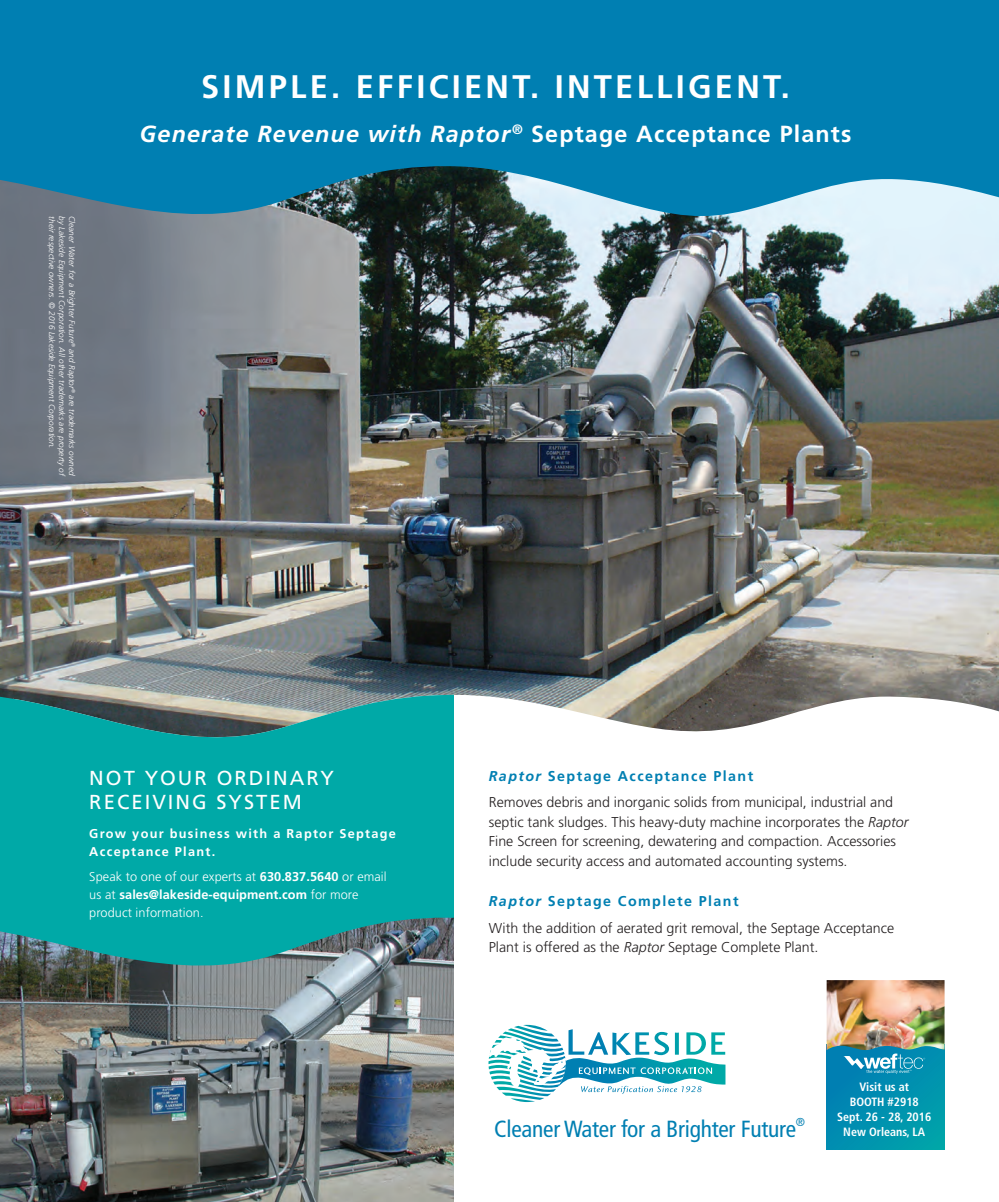
<style>
.page{position:relative;width:999px;height:1202px;background:#fff}
.page>*{position:absolute;margin:0;border:0;box-sizing:border-box;transform-origin:0 0}
.t1{font:700 32.55px "Frutiger LT Std";letter-spacing:.1em;color:#fff}
.t2{font:condensed 23.4px "Frutiger LT Std";letter-spacing:-.01em;color:#007fb2}
.t3{font:italic 700 23.25px "Frutiger LT Std";letter-spacing:.05em;color:#fff}
.t4{font:20.25px/23.2px "Frutiger LT Std";letter-spacing:.1em;color:#fff}
.t5{font:300 14.25px/26.5px "Frutiger LT Std";color:#231f20}
.t6{font:300 12.75px/18px "Frutiger LT Std";letter-spacing:.005em;color:#fff}
.t7{font:700 12.75px/18px "Frutiger LT Std";letter-spacing:.1em;color:#fff}
.t8{font:700 condensed 12px/15px "Frutiger LT Std";color:#fff;text-align:center}
.t9{font:condensed 11.55px "Frutiger LT Std";color:#007fb2}
.t10{font:italic 300 8.25px "Frutiger LT Std";color:#fff}
.s1{font-style:normal}
.s2{font-weight:700}
.s3{font-weight:700;font-style:italic;color:#007fb2}
.s4{font-weight:700;color:#007fb2}
.s5{font-style:italic}
</style>
<div class="page">
<img style="left:0;top:234px;width:999px;height:453px">
<svg style="left:454px;top:687px;width:545px;height:45px"></svg>
<img style="left:0;top:974px;width:454px;height:228px">
<svg style="left:0;top:687px;width:454px;height:287px;background:#179f9e"></svg>
<svg style="left:488px;top:1024px;width:237px;height:78px"></svg>
<svg style="left:0;top:0;width:999px;height:234px;background:#1782ad"></svg>
<svg style="left:827px;top:1051px;width:118px;height:98px;background:#0892b2"></svg>
<img style="left:827px;top:980px;width:118px;height:71px">
<p class="t10" style="left:57px;top:216px;width:234px;rotate:90deg">their respective owners. © 2016 Lakeside Equipment Corporation.</p>
<p class="t10" style="left:67px;top:216px;width:262px;rotate:90deg">by Lakeside Equipment Corporation. All other trademarks are property of</p>
<p class="t10" style="left:77px;top:216px;width:261px;rotate:90deg">Cleaner Water for a Brighter Future<sup>®</sup> and Raptor<sup>®</sup> are trademarks owned</p>
<p class="t1" style="left:201px;top:67px;width:590px">SIMPLE. EFFICIENT. INTELLIGENT.</p>
<p class="t3" style="left:140px;top:120px;width:713px">Generate Revenue with Raptor<sup>®</sup> <span class="s1">Septage Acceptance Plants</span></p>
<p class="t4" style="left:89px;top:766px;width:246px">NOT YOUR ORDINARY<br>RECEIVING SYSTEM</p>
<p class="t7" style="left:89px;top:824px;width:308px">Grow your business with a Raptor Septage<br>Acceptance Plant.</p>
<p class="t6" style="left:89px;top:867px;width:299px">Speak to one of our experts at <span class="s2">630.837.5640</span> or email us at <span class="s2">sales@lakeside-equipment.com</span> for more product information.</p>
<p class="t5" style="left:489px;top:763px;width:406px"><span class="s3">Raptor</span> <span class="s4">Septage Acceptance Plant<br></span>Removes debris and inorganic solids from municipal, industrial and</p>
<p class="t5" style="left:489px;top:812px;width:421px;line-height:19.5px">septic tank sludges. This heavy-duty machine incorporates the <span class="s5">Raptor<br></span>Fine Screen for screening, dewatering and compaction. Accessories include security access and automated accounting systems.</p>
<p class="t5" style="left:489px;top:888px;width:407px"><span class="s3">Raptor</span> <span class="s4">Septage Complete Plant<br></span>With the addition of aerated grit removal, the Septage Acceptance</p>
<p class="t5" style="left:489px;top:934px;width:331px">Plant is offered as the <span class="s5">Raptor</span> Septage Complete Plant.</p>
<p class="t2" style="left:494px;top:1114px;width:303px">Cleaner Water for a Brighter Future</p>
<p class="t9" style="left:796px;top:1115px;width:11px">®</p>
<p class="t8" style="left:837px;top:1079px;width:96px">Visit us at<br>BOOTH #2918<br>Sept. 26 - 28, 2016<br>New Orleans, LA</p>
</div>
